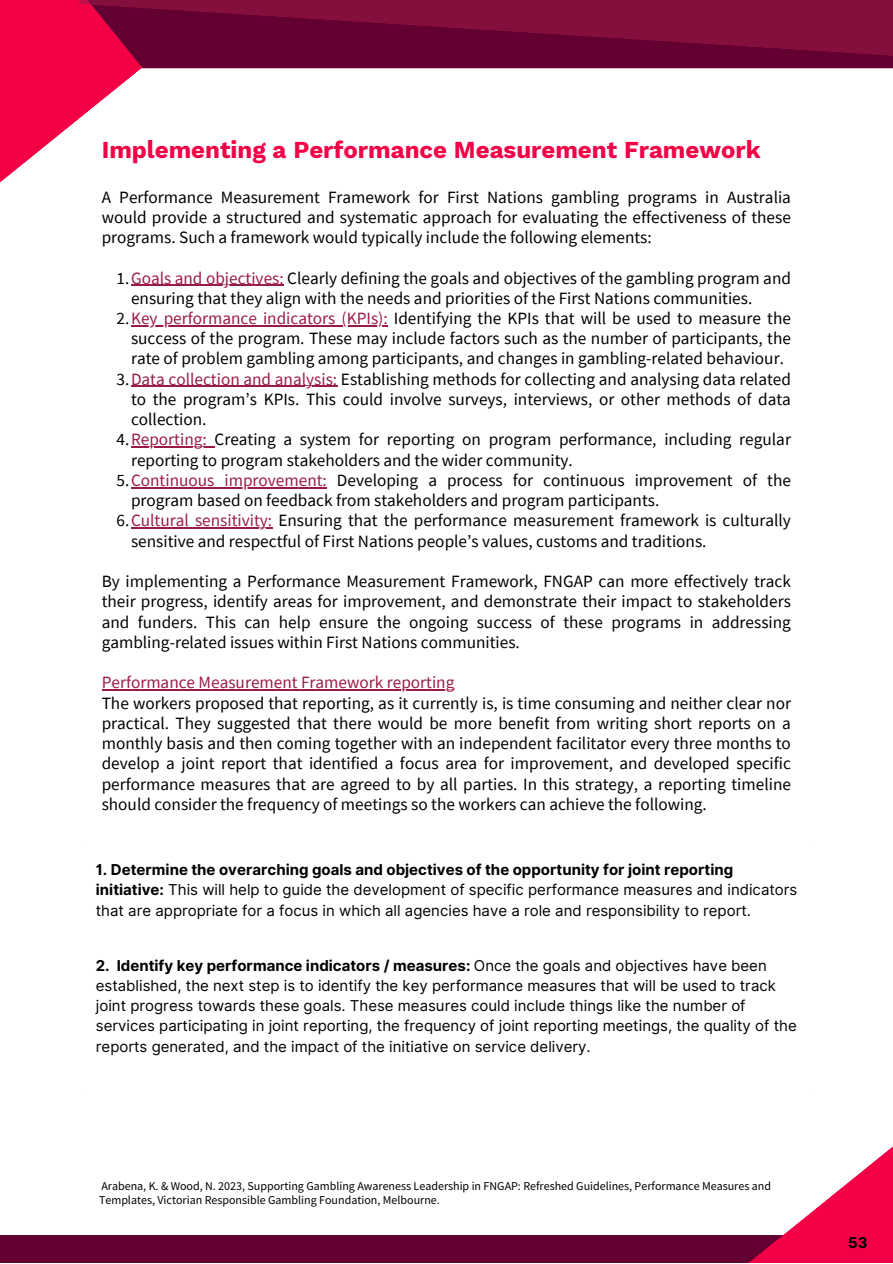
<style>
.page{position:relative;width:893px;height:1264px;background:#fff}
.page>*{position:absolute;margin:0;border:0;box-sizing:border-box;transform-origin:0 0}
.t1{font:700 24px "Work Sans";color:#f30046}
.t2{font:17.25px/20.2px "Source Sans Pro";color:#000001;text-align:justify}
.t3{font:17.25px "Source Sans Pro";color:#9b1b46}
.t4{font:15px/20.2px "Inter";color:#000}
.t5{font:700 15px "Inter";color:#000001}
.t6{font:12px/13.5px "Source Sans Pro";color:#000001}
.s1{color:#9b1b46}
.s2{font-weight:700}
</style>
<div class="page">
<div style="left:142px;top:57px;width:750px;height:11px;background:#640031"></div>
<svg style="left:0;top:0;width:142px;height:183px"></svg>
<div style="left:0;top:1234px;width:878px;height:28px;background:#640031"></div>
<svg style="left:736px;top:1147px;width:156px;height:115px"></svg>
<svg style="left:79px;top:0;width:813px;height:57px;fill:#840f3d"></svg>
<hr style="left:131px;top:284px;width:153px;height:2px;background:#9b1b46">
<hr style="left:131px;top:325px;width:257px;height:1px;background:#9b1b46">
<hr style="left:131px;top:386px;width:206px;height:1px;background:#9b1b46">
<hr style="left:131px;top:446px;width:83px;height:1px;background:#9b1b46">
<hr style="left:131px;top:487px;width:196px;height:1px;background:#9b1b46">
<hr style="left:131px;top:527px;width:141px;height:1px;background:#9b1b46">
<hr style="left:102px;top:689px;width:352px;height:1px;background:#9b1b46">
<p class="t1" style="left:102px;top:136px;width:660px">Implementing a Performance Measurement Framework</p>
<p class="t2" style="left:102px;top:186px;width:690px">A Performance Measurement Framework for First Nations gambling programs in Australia would provide a structured and systematic approach for evaluating the effectiveness of these programs. Such a framework would typically include the following elements:</p>
<p class="t2" style="left:131px;top:267px;width:661px;text-indent:-15px">1.<span class="s1">Goals and objectives:</span> Clearly defining the goals and objectives of the gambling program and ensuring that they align with the needs and priorities of the First Nations communities.</p>
<p class="t2" style="left:131px;top:308px;width:661px;text-indent:-15px">2.<span class="s1">Key performance indicators (KPIs):</span> Identifying the KPIs that will be used to measure the success of the program. These may include factors such as the number of participants, the rate of problem gambling among participants, and changes in gambling-related behaviour.</p>
<p class="t2" style="left:131px;top:368px;width:661px;text-indent:-15px">3.<span class="s1">Data collection and analysis:</span> Establishing methods for collecting and analysing data related to the program’s KPIs. This could involve surveys, interviews, or other methods of data collection.</p>
<p class="t2" style="left:131px;top:429px;width:661px;text-indent:-15px">4.<span class="s1">Reporting:</span> Creating a system for reporting on program performance, including regular reporting to program stakeholders and the wider community.</p>
<p class="t2" style="left:131px;top:469px;width:661px;text-indent:-15px">5.<span class="s1">Continuous improvement:</span> Developing a process for continuous improvement of the program based on feedback from stakeholders and program participants.</p>
<p class="t2" style="left:131px;top:510px;width:661px;text-indent:-15px">6.<span class="s1">Cultural sensitivity:</span> Ensuring that the performance measurement framework is culturally sensitive and respectful of First Nations people’s values, customs and traditions.</p>
<p class="t2" style="left:102px;top:571px;width:690px">By implementing a Performance Measurement Framework, FNGAP can more effectively track their progress, identify areas for improvement, and demonstrate their impact to stakeholders and funders. This can help ensure the ongoing success of these programs in addressing gambling-related issues within First Nations communities.</p>
<p class="t3" style="left:102px;top:671px;width:354px">Performance Measurement Framework reporting</p>
<p class="t2" style="left:102px;top:692px;width:690px">The workers proposed that reporting, as it currently is, is time consuming and neither clear nor practical. They suggested that there would be more benefit from writing short reports on a monthly basis and then coming together with an independent facilitator every three months to develop a joint report that identified a focus area for improvement, and developed specific performance measures that are agreed to by all parties. In this strategy, a reporting timeline should consider the frequency of meetings so the workers can achieve the following.</p>
<p class="t4" style="left:96px;top:859px;width:703px"><span class="s2">1. Determine the overarching goals and objectives of the opportunity for joint reporting initiative:</span> This will help to guide the development of specific performance measures and indicators that are appropriate for a focus in which all agencies have a role and responsibility to report.</p>
<p class="t4" style="left:96px;top:955px;width:702px"><span class="s2">2. Identify key performance indicators / measures:</span> Once the goals and objectives have been established, the next step is to identify the key performance measures that will be used to track joint progress towards these goals. These measures could include things like the number of services participating in joint reporting, the frequency of joint reporting meetings, the quality of the reports generated, and the impact of the initiative on service delivery.</p>
<p class="t6" style="left:99px;top:1179px;width:673px">Arabena, K. &amp; Wood, N. 2023, Supporting Gambling Awareness Leadership in FNGAP: Refreshed Guidelines, Performance Measures and<br>Templates, Victorian Responsible Gambling Foundation, Melbourne.</p>
<p class="t5" style="left:848px;top:1233px;width:21px">53</p>
</div>
